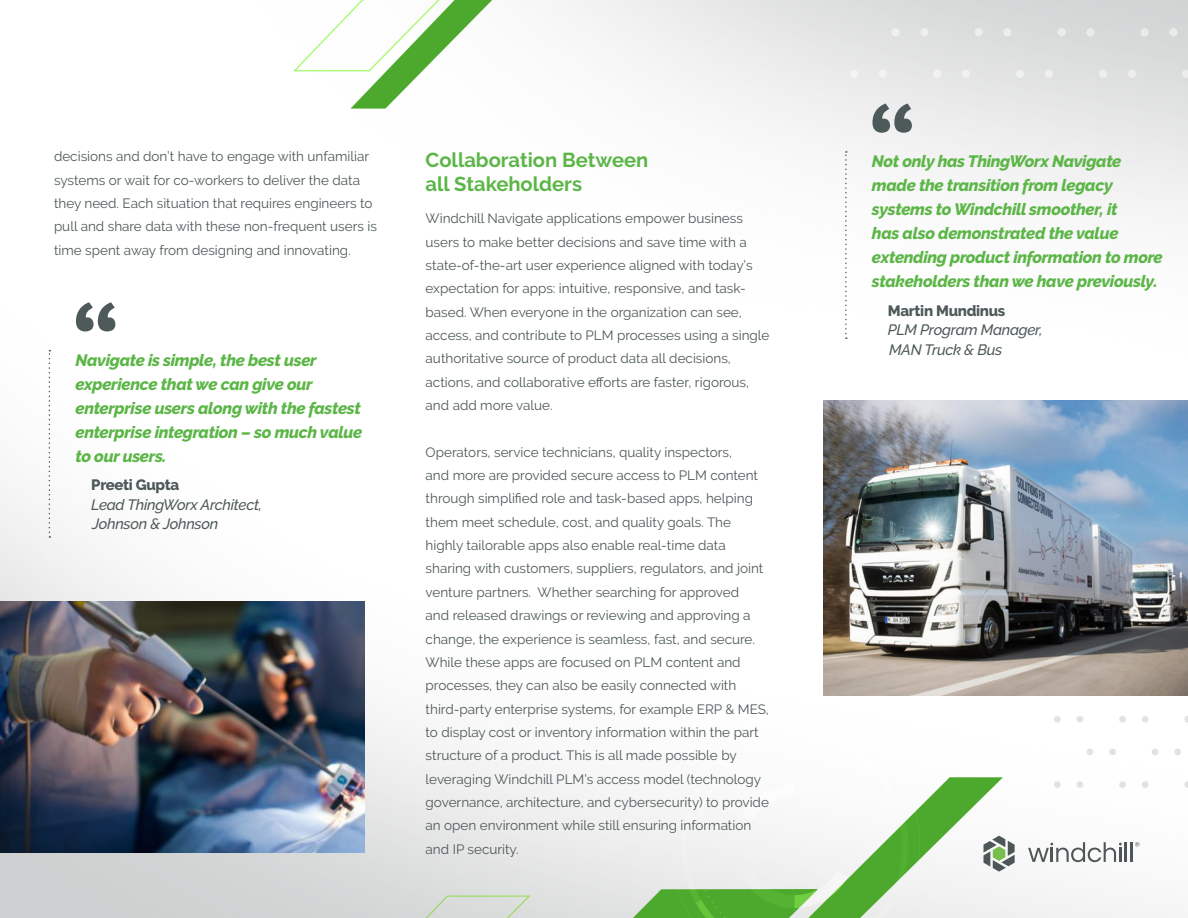
<style>
.page{position:relative;width:1188px;height:918px;background:#fff}
.page>*{position:absolute;margin:0;border:0;box-sizing:border-box;transform-origin:0 0}
.t1{font:135px "PT Sans Caption";color:#4e595a}
.header_green{font:700 20.1px "PTC Raleway";color:#5cb647}
.t2{font:italic 800 16.5px/24px "PTC Raleway";letter-spacing:-.02em;color:#5cb647}
.t3{font:italic 500 15px "PTC Raleway";letter-spacing:-.02em;color:#4e595a}
.t4{font:800 15px "PTC Raleway";letter-spacing:-.02em;color:#4e595a}
.t5{font:13.5px/23.4px "PTC Raleway";color:#4e5859}
</style>
<div class="page">
<img style="left:0;top:0;width:1188px;height:918px">
<hr style="left:1125px;top:842px;width:2px;height:20px;background:#4e5758">
<hr style="left:1130px;top:842px;width:2px;height:20px;background:#4e5758">
<svg style="left:1135px;top:842px;width:5px;height:5px"></svg>
<svg style="left:1028px;top:842px;width:94px;height:20px"></svg>
<svg style="left:983px;top:836px;width:32px;height:36px"></svg>
<img style="left:0;top:602px;width:364px;height:250px">
<img style="left:824px;top:400px;width:364px;height:295px">
<svg style="left:49px;top:350px;width:1px;height:188px"></svg>
<svg style="left:845px;top:151px;width:2px;height:188px"></svg>
<p class="t5" style="left:54px;top:145px;width:325px">decisions and don’t have to engage with unfamiliar systems or wait for co-workers to deliver the data they need. Each situation that requires engineers to pull and share data with these non-frequent users is time spent away from designing and innovating.</p>
<p class="header_green" style="left:426px;top:149px;width:224px">Collaboration Between</p>
<p class="header_green" style="left:426px;top:172px;width:158px">all Stakeholders</p>
<p class="t5" style="left:426px;top:207px;width:345px">Windchill Navigate applications empower business users to make better decisions and save time with a state-of-the-art user experience aligned with today’s expectation for apps: intuitive, responsive, and task&shy;based. When everyone in the organization can see, access, and contribute to PLM processes using a single authoritative source of product data all decisions, actions, and collaborative efforts are faster, rigorous, and add more value.</p>
<p class="t5" style="left:426px;top:440px;width:345px">Operators, service technicians, quality inspectors,<br>and more are provided secure access to PLM content through simplified role and task-based apps, helping them meet schedule, cost, and quality goals. The highly tailorable apps also enable real-time data sharing with customers, suppliers, regulators, and joint venture partners. Whether searching for approved<br>and released drawings or reviewing and approving a change, the experience is seamless, fast, and secure.<br>While these apps are focused on PLM content and processes, they can also be easily connected with third-party enterprise systems, for example ERP &amp; MES, to display cost or inventory information within the part structure of a product. This is all made possible by leveraging Windchill PLM’s access model (technology governance, architecture, and cybersecurity) to provide an open environment while still ensuring information and IP security.</p>
<p class="t1" style="left:70px;top:273px;width:53px">“</p>
<p class="t2" style="left:75px;top:348px;width:288px">Navigate is simple, the best user experience that we can give our enterprise users along with the fastest enterprise integration – so much value</p>
<p class="t2" style="left:75px;top:444px;width:93px">to our users.</p>
<p class="t4" style="left:91px;top:477px;width:89px">Preeti Gupta</p>
<p class="t3" style="left:91px;top:496px;width:172px">Lead ThingWorx Architect,</p>
<p class="t3" style="left:92px;top:516px;width:128px">Johnson &amp; Johnson</p>
<p class="t1" style="left:867px;top:74px;width:53px">“</p>
<p class="t2" style="left:872px;top:149px;width:292px">Not only has ThingWorx Navigate made the transition from legacy systems to Windchill smoother, it<br>has also demonstrated the value extending product information to more stakeholders than we have previously.</p>
<p class="t4" style="left:888px;top:302px;width:119px">Martin Mundinus</p>
<p class="t3" style="left:888px;top:321px;width:157px">PLM Program Manager,</p>
<p class="t3" style="left:889px;top:341px;width:115px">MAN Truck &amp; Bus</p>
</div>
